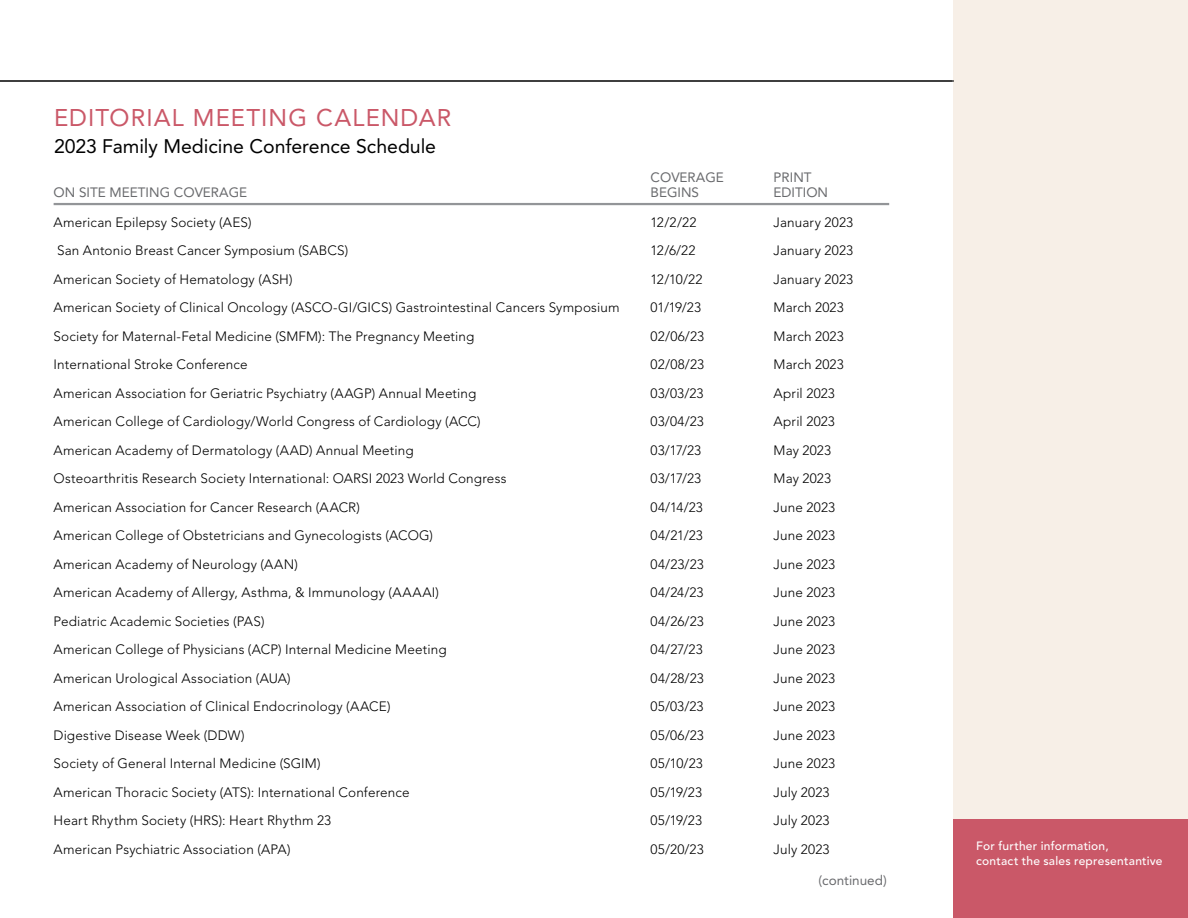
<style>
.page{position:relative;width:1188px;height:918px;background:#fff}
.page>*{position:absolute;margin:0;border:0;box-sizing:border-box;transform-origin:0 0}
.t1{font:24px "Avenir LT Std";letter-spacing:.045em;color:#ca5868}
.t2{font:19.5px "Avenir LT Std";color:#000}
.t3{font:300 13.5px "Avenir LT Std";letter-spacing:.01em;color:#000}
.t4{font:13.5px "Avenir LT Std";color:#696a6d}
.t5{font:500 12px/15px "Avenir LT Std";letter-spacing:.02em;color:#fff}
</style>
<div class="page">
<div style="left:953px;top:0;width:235px;height:918px;background:#f7efe7"></div>
<div style="left:953px;top:819px;width:235px;height:99px;background:#ca5868"></div>
<hr style="left:0;top:81px;width:954px;height:1px;background:#000">
<hr style="left:54px;top:203px;width:835px;height:2px;background:#939598">
<h1 class="t1" style="left:54px;top:104px;width:399px">EDITORIAL MEETING CALENDAR</h1>
<h2 class="t2" style="left:54px;top:135px;width:384px">2023 Family Medicine Conference Schedule</h2>
<p class="t4" style="left:651px;top:169px;width:75px">COVERAGE</p>
<p class="t4" style="left:774px;top:169px;width:40px">PRINT</p>
<p class="t4" style="left:54px;top:184px;width:195px">ON SITE MEETING COVERAGE</p>
<p class="t4" style="left:651px;top:184px;width:50px">BEGINS</p>
<p class="t4" style="left:774px;top:184px;width:56px">EDITION</p>
<p class="t3" style="left:54px;top:214px;width:200px">American Epilepsy Society (AES)</p>
<p class="t3" style="left:651px;top:214px;width:47px">12/2/22</p>
<p class="t3" style="left:774px;top:214px;width:81px">January 2023</p>
<p class="t3" style="left:57px;top:243px;width:293px">San Antonio Breast Cancer Symposium (SABCS)</p>
<p class="t3" style="left:651px;top:243px;width:47px">12/6/22</p>
<p class="t3" style="left:774px;top:243px;width:81px">January 2023</p>
<p class="t3" style="left:54px;top:271px;width:240px">American Society of Hematology (ASH)</p>
<p class="t3" style="left:651px;top:271px;width:53px">12/10/22</p>
<p class="t3" style="left:774px;top:271px;width:81px">January 2023</p>
<p class="t3" style="left:54px;top:300px;width:567px">American Society of Clinical Oncology (ASCO-GI/GICS) Gastrointestinal Cancers Symposium</p>
<p class="t3" style="left:651px;top:300px;width:52px">01/19/23</p>
<p class="t3" style="left:774px;top:300px;width:72px">March 2023</p>
<p class="t3" style="left:54px;top:328px;width:422px">Society for Maternal-Fetal Medicine (SMFM): The Pregnancy Meeting</p>
<p class="t3" style="left:651px;top:328px;width:55px">02/06/23</p>
<p class="t3" style="left:774px;top:328px;width:72px">March 2023</p>
<p class="t3" style="left:54px;top:357px;width:196px">International Stroke Conference</p>
<p class="t3" style="left:651px;top:357px;width:55px">02/08/23</p>
<p class="t3" style="left:774px;top:357px;width:72px">March 2023</p>
<p class="t3" style="left:54px;top:385px;width:424px">American Association for Geriatric Psychiatry (AAGP) Annual Meeting</p>
<p class="t3" style="left:651px;top:385px;width:54px">03/03/23</p>
<p class="t3" style="left:774px;top:385px;width:63px">April 2023</p>
<p class="t3" style="left:54px;top:414px;width:429px">American College of Cardiology/World Congress of Cardiology (ACC)</p>
<p class="t3" style="left:651px;top:414px;width:55px">03/04/23</p>
<p class="t3" style="left:774px;top:414px;width:63px">April 2023</p>
<p class="t3" style="left:54px;top:442px;width:362px">American Academy of Dermatology (AAD) Annual Meeting</p>
<p class="t3" style="left:651px;top:442px;width:52px">03/17/23</p>
<p class="t3" style="left:774px;top:442px;width:59px">May 2023</p>
<p class="t3" style="left:54px;top:471px;width:454px">Osteoarthritis Research Society International: OARSI 2023 World Congress</p>
<p class="t3" style="left:651px;top:471px;width:52px">03/17/23</p>
<p class="t3" style="left:774px;top:471px;width:59px">May 2023</p>
<p class="t3" style="left:54px;top:499px;width:308px">American Association for Cancer Research (AACR)</p>
<p class="t3" style="left:651px;top:499px;width:54px">04/14/23</p>
<p class="t3" style="left:774px;top:499px;width:63px">June 2023</p>
<p class="t3" style="left:54px;top:528px;width:381px">American College of Obstetricians and Gynecologists (ACOG)</p>
<p class="t3" style="left:651px;top:528px;width:54px">04/21/23</p>
<p class="t3" style="left:774px;top:528px;width:63px">June 2023</p>
<p class="t3" style="left:54px;top:556px;width:246px">American Academy of Neurology (AAN)</p>
<p class="t3" style="left:651px;top:556px;width:55px">04/23/23</p>
<p class="t3" style="left:774px;top:556px;width:63px">June 2023</p>
<p class="t3" style="left:54px;top:585px;width:387px">American Academy of Allergy, Asthma, &amp; Immunology (AAAAI)</p>
<p class="t3" style="left:651px;top:585px;width:54px">04/24/23</p>
<p class="t3" style="left:774px;top:585px;width:63px">June 2023</p>
<p class="t3" style="left:54px;top:613px;width:212px">Pediatric Academic Societies (PAS)</p>
<p class="t3" style="left:651px;top:613px;width:55px">04/26/23</p>
<p class="t3" style="left:774px;top:613px;width:63px">June 2023</p>
<p class="t3" style="left:54px;top:642px;width:394px">American College of Physicians (ACP) Internal Medicine Meeting</p>
<p class="t3" style="left:651px;top:642px;width:54px">04/27/23</p>
<p class="t3" style="left:774px;top:642px;width:63px">June 2023</p>
<p class="t3" style="left:54px;top:670px;width:239px">American Urological Association (AUA)</p>
<p class="t3" style="left:651px;top:670px;width:55px">04/28/23</p>
<p class="t3" style="left:774px;top:670px;width:63px">June 2023</p>
<p class="t3" style="left:54px;top:699px;width:338px">American Association of Clinical Endocrinology (AACE)</p>
<p class="t3" style="left:651px;top:699px;width:55px">05/03/23</p>
<p class="t3" style="left:774px;top:699px;width:63px">June 2023</p>
<p class="t3" style="left:54px;top:727px;width:193px">Digestive Disease Week (DDW)</p>
<p class="t3" style="left:651px;top:727px;width:55px">05/06/23</p>
<p class="t3" style="left:774px;top:727px;width:63px">June 2023</p>
<p class="t3" style="left:54px;top:756px;width:268px">Society of General Internal Medicine (SGIM)</p>
<p class="t3" style="left:651px;top:756px;width:54px">05/10/23</p>
<p class="t3" style="left:774px;top:756px;width:63px">June 2023</p>
<p class="t3" style="left:54px;top:784px;width:358px">American Thoracic Society (ATS): International Conference</p>
<p class="t3" style="left:651px;top:784px;width:53px">05/19/23</p>
<p class="t3" style="left:774px;top:784px;width:58px">July 2023</p>
<p class="t3" style="left:54px;top:813px;width:279px">Heart Rhythm Society (HRS): Heart Rhythm 23</p>
<p class="t3" style="left:651px;top:813px;width:53px">05/19/23</p>
<p class="t3" style="left:774px;top:813px;width:58px">July 2023</p>
<p class="t3" style="left:54px;top:841px;width:239px">American Psychiatric Association (APA)</p>
<p class="t3" style="left:651px;top:841px;width:55px">05/20/23</p>
<p class="t3" style="left:774px;top:841px;width:58px">July 2023</p>
<p class="t4" style="left:818px;top:872px;width:70px">(continued)</p>
<p class="t5" style="left:976px;top:838px;width:188px">For further information,<br>contact the sales representantive</p>
</div>
